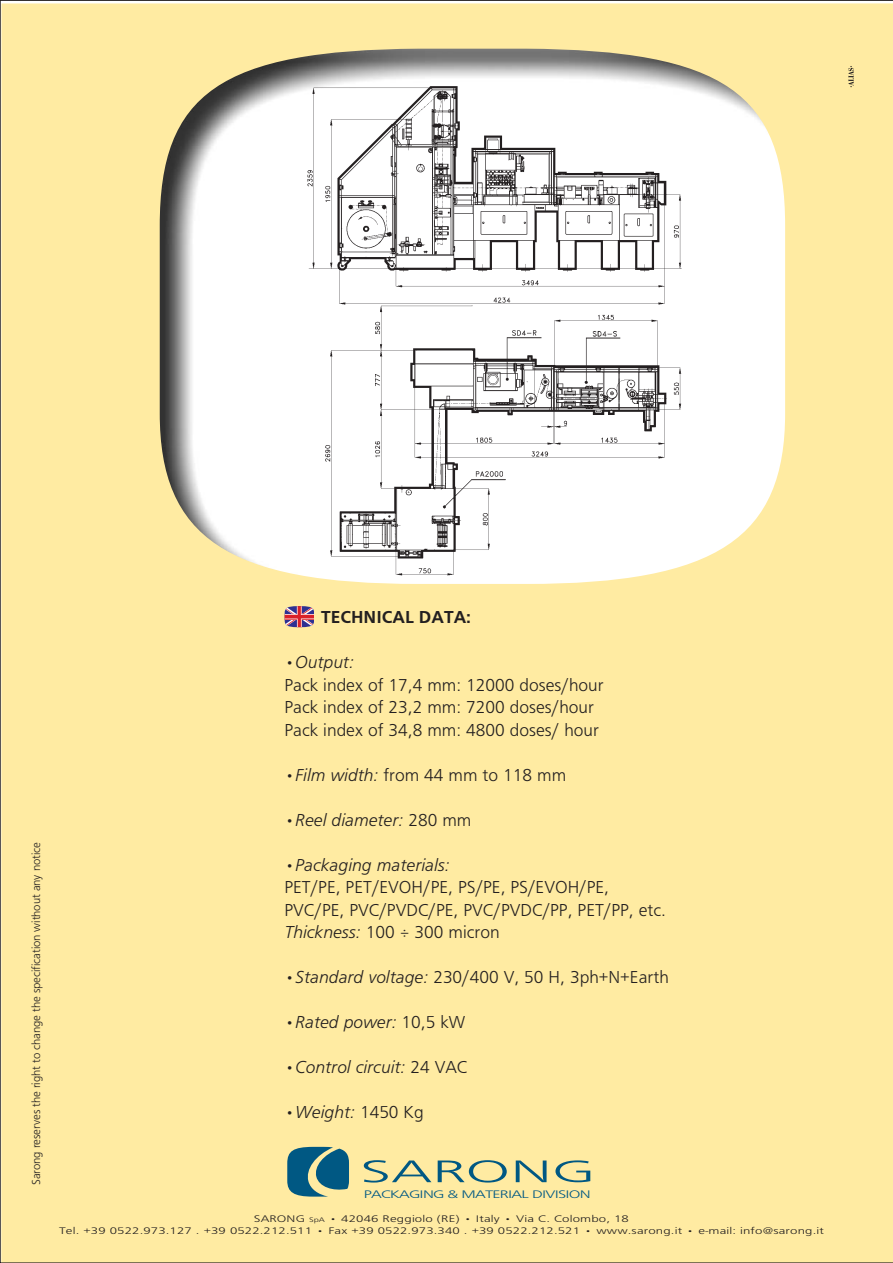
<style>
.page{position:relative;width:893px;height:1263px;background:#fff}
.page>*{position:absolute;margin:0;border:0;box-sizing:border-box;transform-origin:0 0}
.t1{font:300 32.55px "Frugal Sans";color:#005883;scale:1.96 1}
.t2{font:300 18px/22.5px "Frugal Sans";color:#231f20}
.t3{font:italic 300 18px "Frugal Sans";color:#231f20}
.t4{font:700 18px "Frugal Sans";color:#231f20}
.t5{font:300 12px "Frugal Sans";letter-spacing:-.01em;color:#231f20}
.t6{font:300 11.4px "Frugal Sans";letter-spacing:-.045em;color:#005883;scale:1.47 1}
.t7{font:300 9.9px/12px "Frugal Sans";letter-spacing:.01em;color:#231f20;text-align:center;scale:1.38 1}
.s1{font-style:italic}
.s2{font-style:normal}
.s3{font-size:6.9px}
</style>
<div class="page">
<div style="left:0;top:0;width:892px;height:1263px;background:#ffeba2"></div>
<svg style="left:847px;top:66px;width:7px;height:21px"></svg>
<img style="left:160px;top:49px;width:625px;height:535px">
<img style="left:300px;top:32px;width:389px;height:551px">
<svg style="left:285px;top:606px;width:29px;height:21px"></svg>
<svg style="left:287px;top:1147px;width:62px;height:50px;background:#407d8a"></svg>
<svg style="left:401px;top:930px;width:8px;height:7px"></svg>
<p class="t5" style="left:32px;top:1185px;width:344px;rotate:-90deg">Sarong reserves the right to change the specification without any notice</p>
<p class="t4" style="left:321px;top:610px;width:151px">TECHNICAL DATA:</p>
<p class="t2" style="left:284px;top:653px;width:321px">•<span class="s1">Output:<br></span>Pack index of 17,4 mm: 12000 doses/hour<br>Pack index of 23,2 mm: 7200 doses/hour<br>Pack index of 34,8 mm: 4800 doses/ hour</p>
<p class="t2" style="left:284px;top:765px;width:283px">•<span class="s1">Film width:</span> from 44 mm to 118 mm</p>
<p class="t3" style="left:284px;top:813px;width:188px"><span class="s2">•</span>Reel diameter: <span class="s2">280 mm</span></p>
<p class="t2" style="left:284px;top:855px;width:383px">•<span class="s1">Packaging materials:<br></span>PET/PE, PET/EVOH/PE, PS/PE, PS/EVOH/PE, PVC/PE, PVC/PVDC/PE, PVC/PVDC/PP, PET/PP, etc.<br><span class="s1">Thickness:</span> 100 300 micron</p>
<p class="t2" style="left:284px;top:968px;width:386px"><span class="s1">•Standard voltage:</span> 230/400 V, 50 H, 3ph+N+Earth</p>
<p class="t3" style="left:284px;top:1015px;width:182px">•Rated power: <span class="s2">10,5 kW</span></p>
<p class="t3" style="left:284px;top:1060px;width:184px">•Control circuit: <span class="s2">24 VAC</span></p>
<p class="t3" style="left:284px;top:1105px;width:141px">•Weight: <span class="s2">1450 Kg</span></p>
<h1 class="t1" style="left:360px;top:1159px;width:122px">SARONG</h1>
<p class="t6" style="left:364px;top:1190px;width:156px">PACKAGING &amp; MATERIAL DIVISION</p>
<p class="t7" style="left:59px;top:1213px;width:555px">SARONG <span class="s3">SpA</span> • 42046 Reggiolo (RE) • Italy • Via C. Colombo, 18<br>Tel. +39 0522.973.127 . +39 0522.212.511 • Fax +39 0522.973.340 . +39 0522.212.521 • www.sarong.it • e-mail: info@sarong.it</p>
</div>
